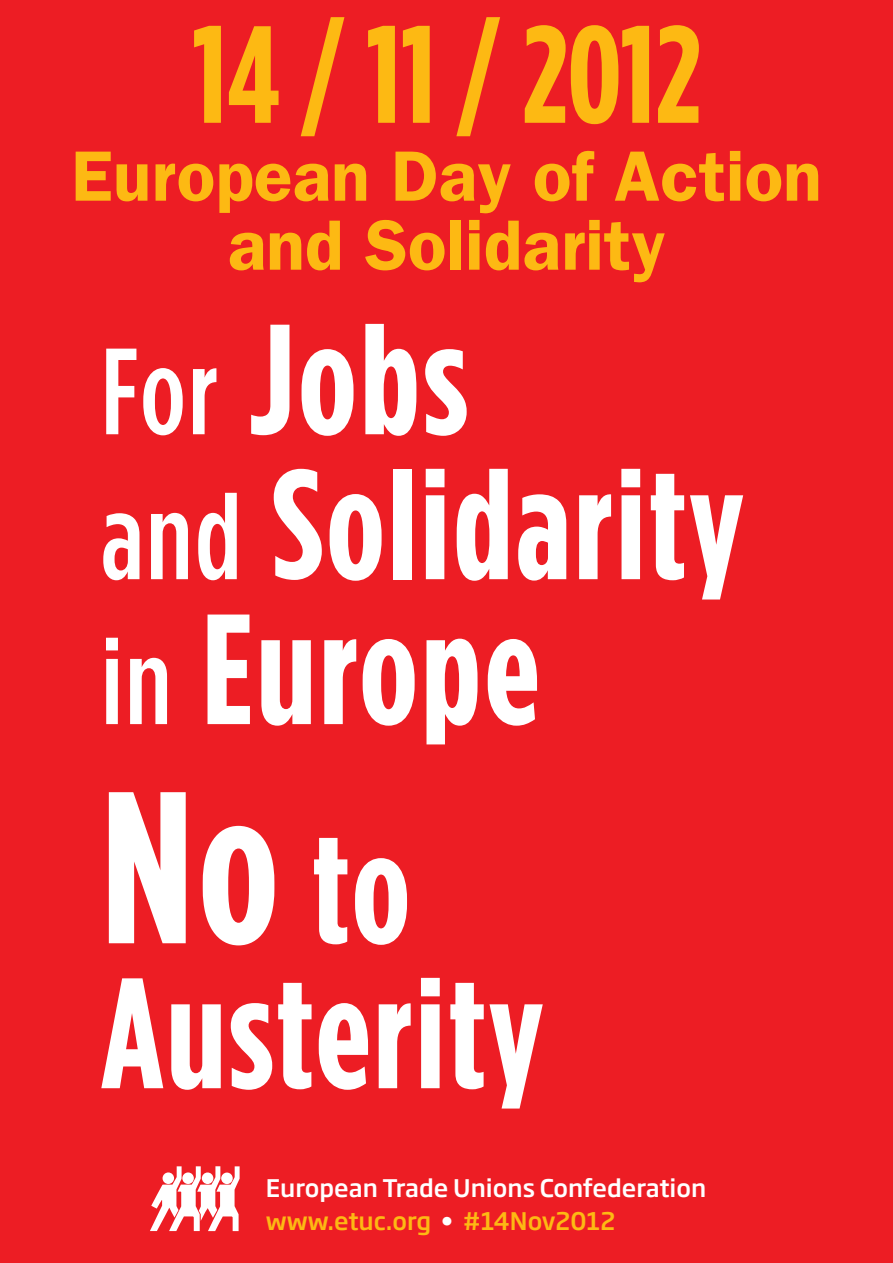
<style>
.page{position:relative;width:893px;height:1263px;background:#ed1d24}
.page>*{position:absolute;margin:0;border:0;box-sizing:border-box;transform-origin:0 0}
.t1{font:700 215.85px "Gotham Condensed";color:#fff}
.t2{font:700 156.45px/144.9px "Gotham Condensed";letter-spacing:.02em;color:#fff}
.t3{font:700 137.55px "Gotham Condensed";color:#fdb913}
.t4{font:600 71.55px/69px "Franklin Gothic";color:#fdb913;text-align:center}
.t5{font:500 24px/33px "Soho Gothic Std";color:#fff}
.s1{font-weight:500;font-size:122.4px}
.s2{font-size:156.45px}
.s3{color:#fdb913}
</style>
<div class="page">
<svg style="left:150px;top:1166px;width:90px;height:65px"></svg>
<h3 class="t3" style="left:192px;top:-6px;width:510px">14 / 11 / 2012</h3>
<h3 class="t4" style="left:71px;top:140px;width:752px">European Day of Action and Solidarity</h3>
<h2 class="t2" style="left:101px;top:306px;width:645px"><span class="s1">For</span> Jobs<br><span class="s1">and</span> Solidarity <span class="s1">in</span> Europe</h2>
<h1 class="t1" style="left:101px;top:741px;width:311px">No <span class="s2">to</span></h1>
<h2 class="t2" style="left:101px;top:960px;width:445px">Austerity</h2>
<p class="t5" style="left:266px;top:1172px;width:442px">European Trade Unions Confederation <span class="s3">www.etuc.org</span> • <span class="s3">#14Nov2012</span></p>
</div>
